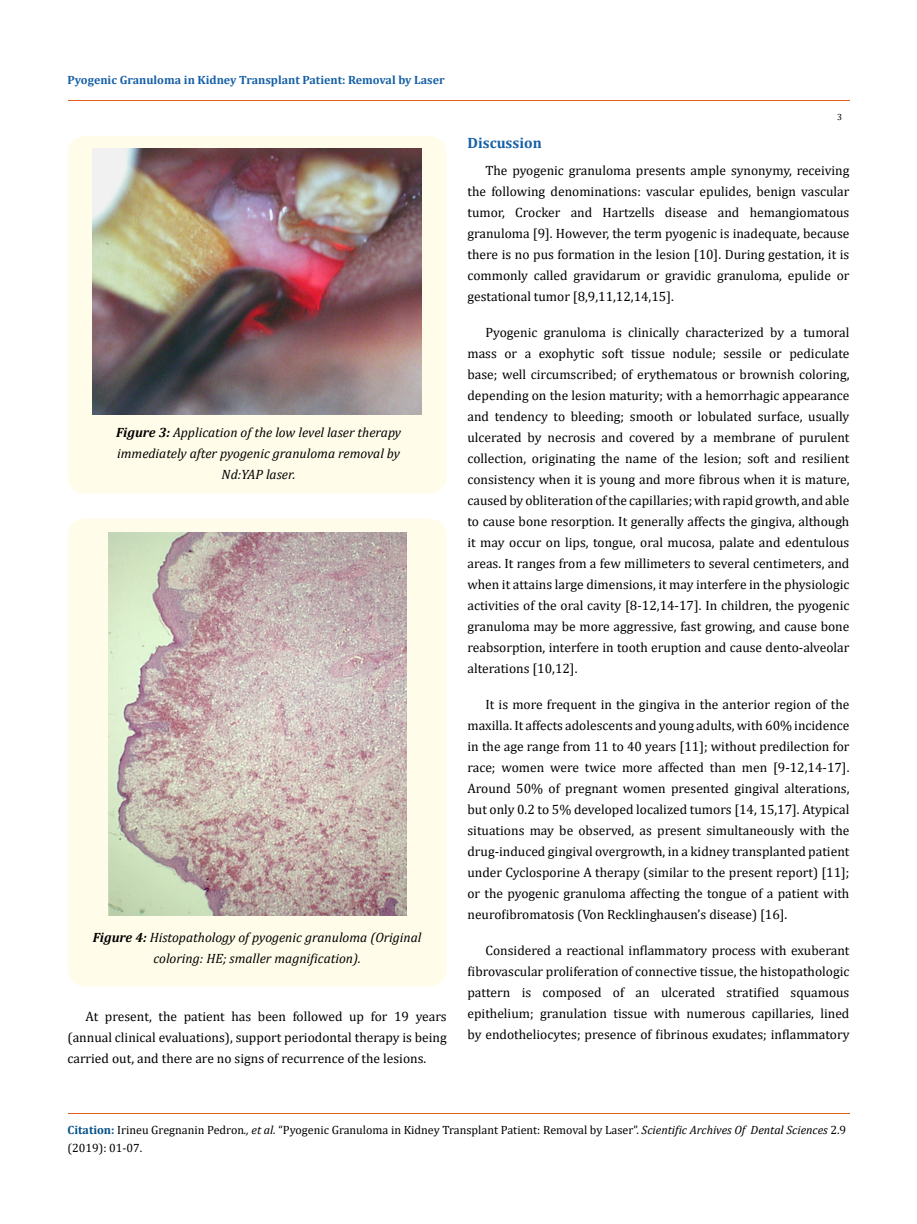
<style>
.page{position:relative;width:917px;height:1224px;background:#fff}
.page>*{position:absolute;margin:0;border:0;box-sizing:border-box;transform-origin:0 0}
.t1{font:700 15px "Cambria";color:#1560a6}
.t2{font:13.5px/21px "Cambria";color:#000;text-align:justify}
.t3{font:italic 13.5px/21px "Cambria";color:#000;text-align:center}
.t4{font:12px/18px "Cambria";color:#000}
.t5{font:700 12px "Cambria";color:#1560a6}
.t6{font:9px "Cambria";color:#000}
.s1{font-weight:700}
.s2{font-weight:700;color:#035089}
.s3{font-style:italic}
</style>
<div class="page">
<hr style="left:68px;top:101px;width:781px;height:1px;background:#e05d1a">
<div style="left:67px;top:136px;width:380px;height:358px;background:#fffde9;border-radius:18px"></div>
<div style="left:67px;top:518px;width:380px;height:468px;background:#fffde9;border-radius:18px"></div>
<img style="left:93px;top:148px;width:328px;height:267px">
<img style="left:108px;top:533px;width:298px;height:382px">
<hr style="left:68px;top:1113px;width:781px;height:1px;background:#e05d1a">
<p class="t5" style="left:68px;top:71px;width:378px">Pyogenic Granuloma in Kidney Transplant Patient: Removal by Laser</p>
<p class="t3" style="left:116px;top:421px;width:286px"><span class="s1">Figure 3:</span> Application of the low level laser therapy immediately after pyogenic granuloma removal by<br>Nd:YAP laser.</p>
<p class="t3" style="left:93px;top:927px;width:330px"><span class="s1">Figure 4:</span> Histopathology of pyogenic granuloma (Original coloring: HE; smaller magnification).</p>
<p class="t2" style="left:67px;top:1006px;width:381px;text-indent:18px">At present, the patient has been followed up for 19 years (annual clinical evaluations), support periodontal therapy is being carried out, and there are no signs of recurrence of the lesions.</p>
<p class="t6" style="left:837px;top:112px;width:6px">3</p>
<p class="t1" style="left:467px;top:132px;width:76px">Discussion</p>
<p class="t2" style="left:467px;top:160px;width:383px;text-indent:18px">The pyogenic granuloma presents ample synonymy, receiving the following denominations: vascular epulides, benign vascular tumor, Crocker and Hartzells disease and hemangiomatous granuloma [9]. However, the term pyogenic is inadequate, because there is no pus formation in the lesion [10]. During gestation, it is commonly called gravidarum or gravidic granuloma, epulide or gestational tumor [8,9,11,12,14,15].</p>
<p class="t2" style="left:467px;top:322px;width:383px;text-indent:18px">Pyogenic granuloma is clinically characterized by a tumoral mass or a exophytic soft tissue nodule; sessile or pediculate base; well circumscribed; of erythematous or brownish coloring, depending on the lesion maturity; with a hemorrhagic appearance and tendency to bleeding; smooth or lobulated surface, usually ulcerated by necrosis and covered by a membrane of purulent collection, originating the name of the lesion; soft and resilient consistency when it is young and more fibrous when it is mature, caused by obliteration of the capillaries; with rapid growth, and able to cause bone resorption. It generally affects the gingiva, although it may occur on lips, tongue, oral mucosa, palate and edentulous areas. It ranges from a few millimeters to several centimeters, and when it attains large dimensions, it may interfere in the physiologic activities of the oral cavity [8-12,14-17]. In children, the pyogenic granuloma may be more aggressive, fast growing, and cause bone reabsorption, interfere in tooth eruption and cause dento-alveolar alterations [10,12].</p>
<p class="t2" style="left:467px;top:694px;width:383px;text-indent:18px">It is more frequent in the gingiva in the anterior region of the maxilla. It affects adolescents and young adults, with 60% incidence in the age range from 11 to 40 years [11]; without predilection for race; women were twice more affected than men [9-12,14-17].<br>Around 50% of pregnant women presented gingival alterations, but only 0.2 to 5% developed localized tumors [14, 15,17]. Atypical situations may be observed, as present simultaneously with the drug-induced gingival overgrowth, in a kidney transplanted patient under Cyclosporine A therapy (similar to the present report) [11]; or the pyogenic granuloma affecting the tongue of a patient with neurofibromatosis (Von Recklinghausen’s disease) [16].</p>
<p class="t2" style="left:467px;top:940px;width:383px;text-indent:18px">Considered a reactional inflammatory process with exuberant fibrovascular proliferation of connective tissue, the histopathologic pattern is composed of an ulcerated stratified squamous epithelium; granulation tissue with numerous capillaries, lined by endotheliocytes; presence of fibrinous exudates; inflammatory</p>
<p class="t4" style="left:68px;top:1121px;width:780px"><span class="s2">Citation:</span> Irineu Gregnanin Pedron<span class="s3">., et al.</span> “Pyogenic Granuloma in Kidney Transplant Patient: Removal by Laser”. <span class="s3">Scientific Archives Of Dental Sciences</span> 2.9 (2019): 01-07.</p>
</div>
